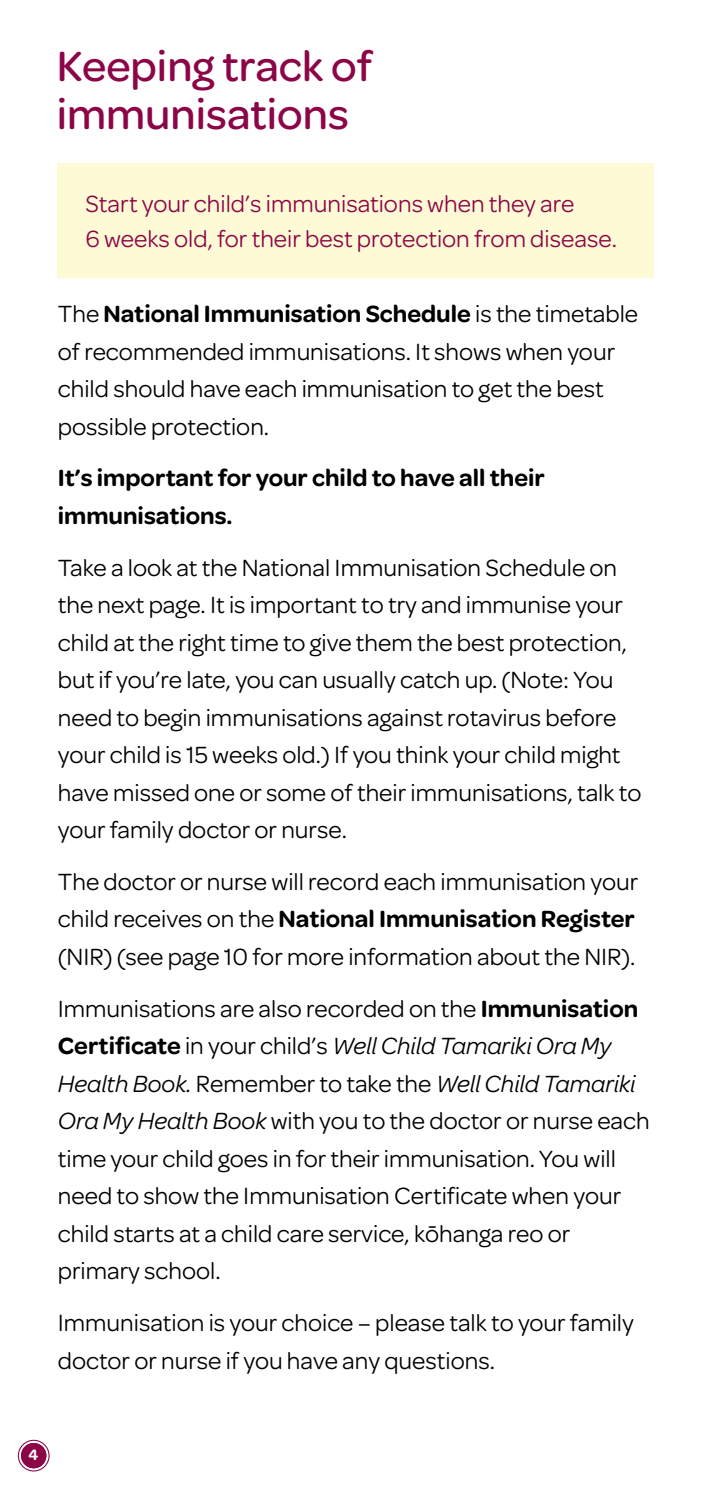
<style>
.page{position:relative;width:709px;height:1489px;background:#fff}
.page>*{position:absolute;margin:0;border:0;box-sizing:border-box;transform-origin:0 0}
.t1{font:500 45px/47.5px "Omnes";color:#8c0647}
.t2{font:25px/37.5px "Omnes";color:#000}
.t3{font:25px/35px "Omnes";color:#8c0647}
.t4{font:600 25px/37.5px "Omnes";color:#000}
.t5{font:600 16px "Omnes";color:#fff}
.s1{font-weight:600}
.s2{font-style:italic}
</style>
<div class="page">
<div style="left:21px;top:1442px;width:25px;height:26px;background:#8c0647;border-radius:50%"></div>
<div style="left:18px;top:1439px;width:32px;height:32px;border:1px solid #8c0647;border-radius:50%"></div>
<div style="left:21px;top:1442px;width:25px;height:26px;border:3px solid #8c0647;border-radius:50%"></div>
<div style="left:57px;top:163px;width:596px;height:114px;background:#fefad5"></div>
<h1 class="t1" style="left:57px;top:40px;width:317px">Keeping track of immunisations</h1>
<p class="t3" style="left:85px;top:185px;width:533px">Start your child’s immunisations when they are<br>6 weeks old, for their best protection from disease.</p>
<p class="t2" style="left:58px;top:293px;width:582px">The <span class="s1">National Immunisation Schedule</span> is the timetable of recommended immunisations. It shows when your child should have each immunisation to get the best possible protection.</p>
<p class="t4" style="left:58px;top:458px;width:488px">It’s important for your child to have all their immunisations.</p>
<p class="t2" style="left:58px;top:547px;width:585px">Take a look at the National Immunisation Schedule on the next page. It is important to try and immunise your child at the right time to give them the best protection, but if you’re late, you can usually catch up. (Note: You need to begin immunisations against rotavirus before your child is 15 weeks old.) If you think your child might have missed one or some of their immunisations, talk to your family doctor or nurse.</p>
<p class="t2" style="left:58px;top:861px;width:582px">The doctor or nurse will record each immunisation your child receives on the <span class="s1">National Immunisation Register </span>(NIR) (see page 10 for more information about the NIR).</p>
<p class="t2" style="left:58px;top:988px;width:593px">Immunisations are also recorded on the <span class="s1">Immunisation Certificate</span> in your child’s <span class="s2">Well Child Tamariki Ora My Health Book.</span> Remember to take the <span class="s2">Well Child Tamariki Ora My Health Book</span> with you to the doctor or nurse each time your child goes in for their immunisation. You will need to show the Immunisation Certificate when your child starts at a child care service, kōhanga reo or primary school.</p>
<p class="t2" style="left:58px;top:1302px;width:577px">Immunisation is your choice – please talk to your family doctor or nurse if you have any questions.</p>
<p class="t5" style="left:29px;top:1443px;width:11px">4</p>
</div>
